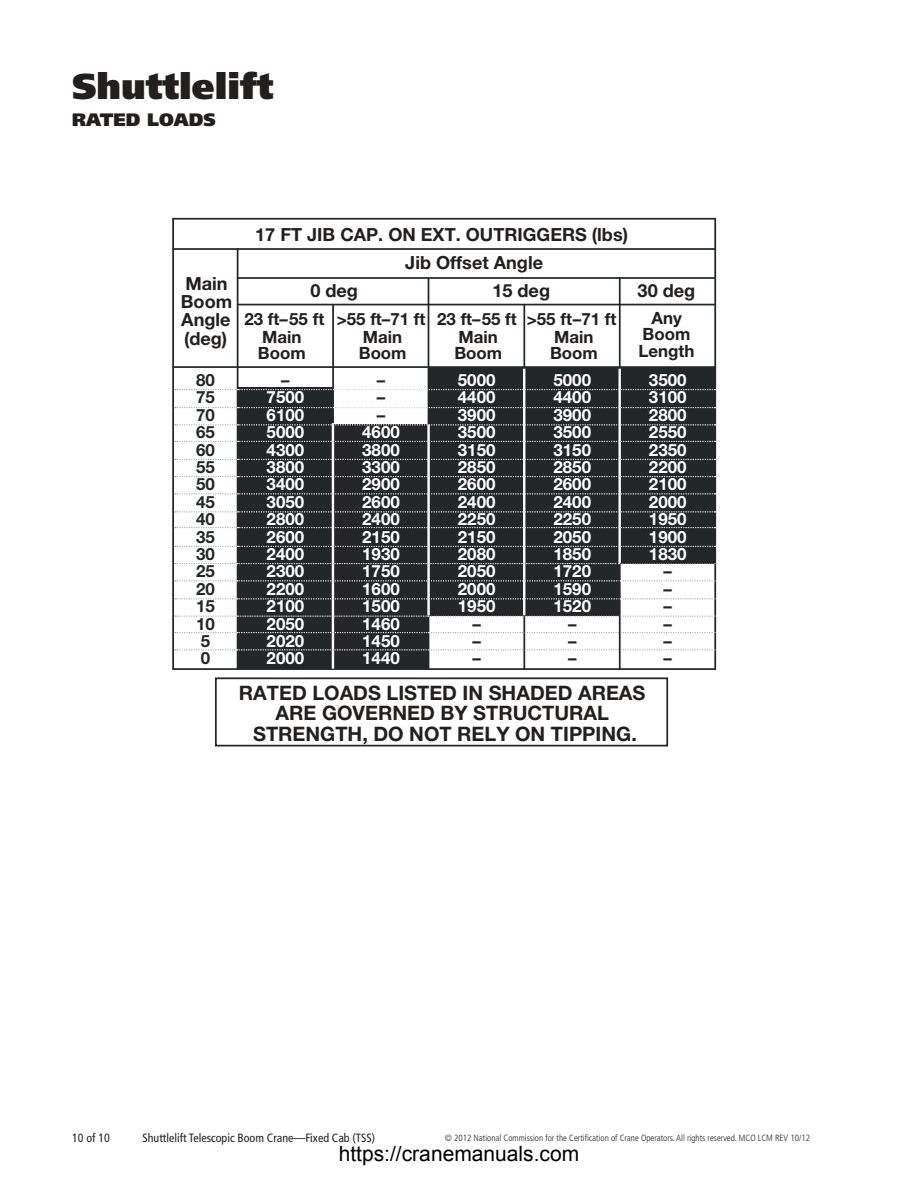
<style>
.page{position:relative;width:918px;height:1188px;background:#fff}
.page>*{position:absolute;margin:0;border:0;box-sizing:border-box;transform-origin:0 0}
.t1{font:900 36px "Frutiger LT Std";color:#241f1f}
.t2{font:700 19.95px/20.4px "Helvetica Neue";color:#241f1f;text-align:center}
.t3{font:700 18.15px/27.9px "Helvetica Neue";color:#241f1f}
.t4{font:900 18px "Frutiger LT Std";color:#241f1f}
.t5{font:700 16.95px/17.4px "Helvetica Neue";color:#fff;text-align:justify}
.t6{font:700 16.95px/17.4px "Helvetica Neue";color:#241f1f;text-align:center}
.t7{font:700 16.95px/17.4px "Helvetica Neue";color:#242728}
.t8{font:condensed 12px "Frutiger LT Std";color:#241f1f}
.t9{font:300 condensed 9px "Frutiger LT Std";color:#241f1f}
</style>
<div class="page">
<hr style="left:173px;top:668px;width:542px;height:2px;background:#242728">
<hr style="left:173px;top:218px;width:542px;height:2px;background:#242728">
<hr style="left:173px;top:248px;width:542px;height:2px;background:#242728">
<hr style="left:238px;top:277px;width:477px;height:2px;background:#242728">
<hr style="left:238px;top:304px;width:476px;height:1px;background:#242728">
<hr style="left:172px;top:219px;width:2px;height:450px;background:#242728">
<hr style="left:332px;top:305px;width:2px;height:364px;background:#242728">
<hr style="left:237px;top:249px;width:2px;height:420px;background:#242728">
<hr style="left:714px;top:219px;width:2px;height:450px;background:#242728">
<hr style="left:428px;top:278px;width:1px;height:391px;background:#242728">
<hr style="left:523px;top:305px;width:2px;height:364px;background:#242728">
<hr style="left:619px;top:278px;width:2px;height:391px;background:#242728">
<hr style="left:173px;top:366px;width:542px;height:2px;background:#242728">
<div style="left:215px;top:677px;width:453px;height:69px;border:2px solid #242728"></div>
<div style="left:238px;top:388px;width:95px;height:281px;background:#242728"></div>
<div style="left:334px;top:424px;width:94px;height:245px;background:#242728"></div>
<div style="left:429px;top:367px;width:95px;height:248px;background:#242728"></div>
<hr style="left:332px;top:423px;width:2px;height:246px;background:#fff">
<hr style="left:427px;top:424px;width:3px;height:191px;background:#fff">
<div style="left:525px;top:367px;width:95px;height:248px;background:#242728"></div>
<hr style="left:523px;top:369px;width:2px;height:246px;background:#fff">
<div style="left:620px;top:367px;width:95px;height:196px;background:#242728"></div>
<hr style="left:618px;top:369px;width:3px;height:194px;background:#fff">
<svg style="left:175px;top:389px;width:541px;height:1px"></svg>
<svg style="left:175px;top:407px;width:541px;height:1px"></svg>
<svg style="left:175px;top:424px;width:541px;height:1px"></svg>
<svg style="left:175px;top:441px;width:541px;height:1px"></svg>
<svg style="left:175px;top:459px;width:541px;height:1px"></svg>
<svg style="left:175px;top:476px;width:541px;height:1px"></svg>
<svg style="left:175px;top:493px;width:541px;height:1px"></svg>
<svg style="left:175px;top:511px;width:541px;height:1px"></svg>
<svg style="left:175px;top:527px;width:541px;height:1px"></svg>
<svg style="left:175px;top:546px;width:541px;height:1px"></svg>
<svg style="left:175px;top:563px;width:541px;height:1px"></svg>
<svg style="left:175px;top:580px;width:541px;height:1px"></svg>
<svg style="left:175px;top:598px;width:541px;height:1px"></svg>
<svg style="left:175px;top:616px;width:541px;height:1px"></svg>
<svg style="left:175px;top:632px;width:541px;height:1px"></svg>
<svg style="left:175px;top:649px;width:541px;height:1px"></svg>
<h1 class="t1" style="left:72px;top:64px;width:203px">Shuttlelift</h1>
<p class="t4" style="left:72px;top:109px;width:145px">RATED LOADS</p>
<p class="t3" style="left:405px;top:221px;width:224px;text-indent:-150px">17 FT JIB CAP. ON EXT. OUTRIGGERS (lbs)<br>Jib Offset Angle</p>
<p class="t3" style="left:181px;top:274px;width:53px;line-height:17.9px">Main<br>Boom</p>
<p class="t3" style="left:310px;top:277px;width:49px">0 deg</p>
<p class="t3" style="left:492px;top:277px;width:59px">15 deg</p>
<p class="t3" style="left:638px;top:277px;width:59px">30 deg</p>
<p class="t3" style="left:181px;top:309px;width:51px;line-height:19.5px">Angle (deg)</p>
<p class="t6" style="left:638px;top:300px;width:58px;line-height:33.5px">Any<br>Length</p>
<p class="t6" style="left:437px;top:310px;width:81px;line-height:16.8px">23 ft–55 ft<br>Main<br>Boom</p>
<p class="t6" style="left:527px;top:310px;width:91px;line-height:16.8px">&gt;55 ft–71 ft<br>Main<br>Boom</p>
<p class="t6" style="left:244px;top:310px;width:81px;line-height:16.8px">23 ft–55 ft<br>Main<br>Boom</p>
<p class="t6" style="left:337px;top:310px;width:90px;line-height:16.8px">&gt;55 ft–71 ft<br>Main<br>Boom</p>
<p class="t6" style="left:643px;top:325px;width:49px">Boom</p>
<p class="t7" style="left:196px;top:371px;width:20px">80<br>75<br>70<br>65<br>60<br>55<br>50<br>45<br>40<br>35<br>30<br>25<br>20<br>15<br>10<br>5<br>0</p>
<p class="t7" style="left:281px;top:371px;width:10px">–</p>
<p class="t5" style="left:267px;top:388px;width:39px">7500<br>6100<br>5000<br>4300<br>3800<br>3400<br>3050<br>2800<br>2600<br>2400<br>2300<br>2200<br>2100<br>2050<br>2020<br>2000</p>
<p class="t7" style="left:377px;top:371px;width:10px">–</p>
<p class="t6" style="left:377px;top:388px;width:10px;text-align:left">– –</p>
<p class="t5" style="left:362px;top:423px;width:39px">4600<br>3800<br>3300<br>2900<br>2600<br>2400<br>2150<br>1930<br>1750<br>1600<br>1500<br>1460<br>1450<br>1440</p>
<p class="t5" style="left:458px;top:371px;width:39px">5000<br>4400<br>3900<br>3500<br>3150<br>2850<br>2600<br>2400<br>2250<br>2150<br>2080<br>2050<br>2000<br>1950</p>
<p class="t6" style="left:472px;top:614px;width:10px;text-align:justify">– – –</p>
<p class="t5" style="left:554px;top:371px;width:39px">5000<br>4400<br>3900<br>3500<br>3150<br>2850<br>2600<br>2400<br>2250<br>2050<br>1850<br>1720<br>1590<br>1520</p>
<p class="t6" style="left:568px;top:614px;width:10px;text-align:justify">– – –</p>
<p class="t5" style="left:649px;top:371px;width:39px">3500<br>3100<br>2800<br>2550<br>2350<br>2200<br>2100<br>2000<br>1950<br>1900<br>1830</p>
<p class="t6" style="left:664px;top:562px;width:10px;text-align:justify">– – – – – –</p>
<p class="t2" style="left:239px;top:682px;width:408px">RATED LOADS LISTED IN SHADED AREAS<br>ARE GOVERNED BY STRUCTURAL</p>
<p class="t2" style="left:253px;top:723px;width:385px">STRENGTH, DO NOT RELY ON TIPPING.</p>
<p class="t8" style="left:72px;top:1130px;width:39px">10 of 10</p>
<p class="t8" style="left:142px;top:1130px;width:234px">Shuttlelift Telescopic Boom Crane—Fixed Cab (TSS)</p>
<p class="t9" style="left:445px;top:1133px;width:367px">© 2012 National Commission for the Certification of Crane Operators. All rights reserved. MCO LCM REV 10/12</p>
</div>
